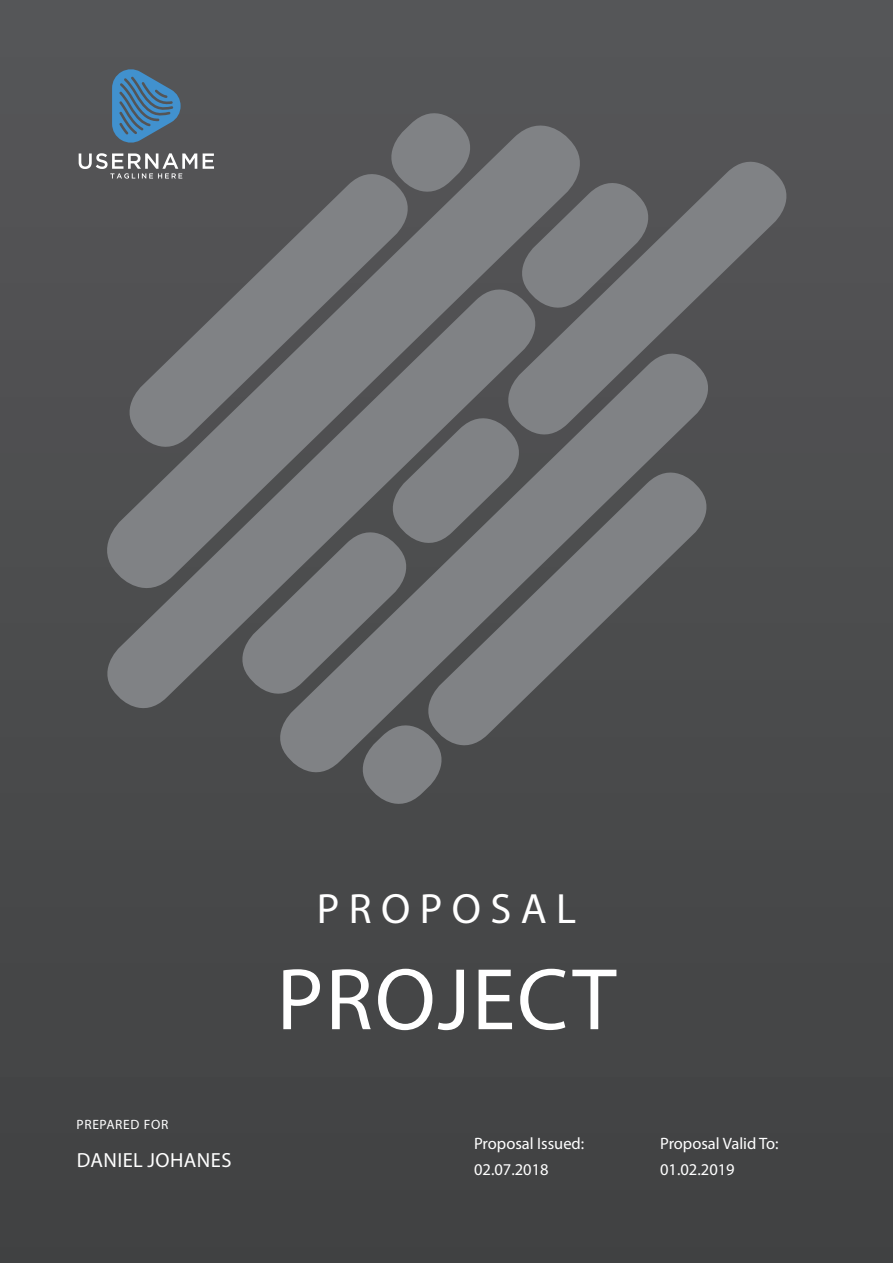
<style>
.page{position:relative;width:893px;height:1263px;background:#fff}
.page>*{position:absolute;margin:0;border:0;box-sizing:border-box;transform-origin:0 0}
.t1{font:88.2px "Myriad Pro";letter-spacing:.02em;color:#fff}
.t2{font:42.45px "Myriad Pro";letter-spacing:.22em;color:#fff}
.t3{font:20.55px "Myriad Pro";letter-spacing:.02em;color:#fff}
.t4{font:16.5px "Myriad Pro";color:#fff}
.t5{font:13.5px "Myriad Pro";letter-spacing:.05em;color:#fff}
</style>
<div class="page">
<div style="left:0;top:0;width:893px;height:1263px;background:linear-gradient(to right,#48494a,#48494a)"></div>
<svg style="left:92px;top:100px;width:707px;height:717px"></svg>
<svg style="left:112px;top:68px;width:69px;height:75px"></svg>
<svg style="left:79px;top:153px;width:135px;height:26px"></svg>
<p class="t5" style="left:77px;top:1116px;width:93px">PREPARED FOR</p>
<p class="t3" style="left:77px;top:1147px;width:156px">DANIEL JOHANES</p>
<p class="t2" style="left:317px;top:882px;width:261px">PROPOSAL</p>
<p class="t1" style="left:277px;top:945px;width:341px">PROJECT</p>
<p class="t4" style="left:474px;top:1133px;width:112px">Proposal Issued:</p>
<p class="t4" style="left:474px;top:1159px;width:76px">02.07.2018</p>
<p class="t4" style="left:660px;top:1133px;width:120px">Proposal Valid To:</p>
<p class="t4" style="left:660px;top:1159px;width:76px">01.02.2019</p>
</div>
